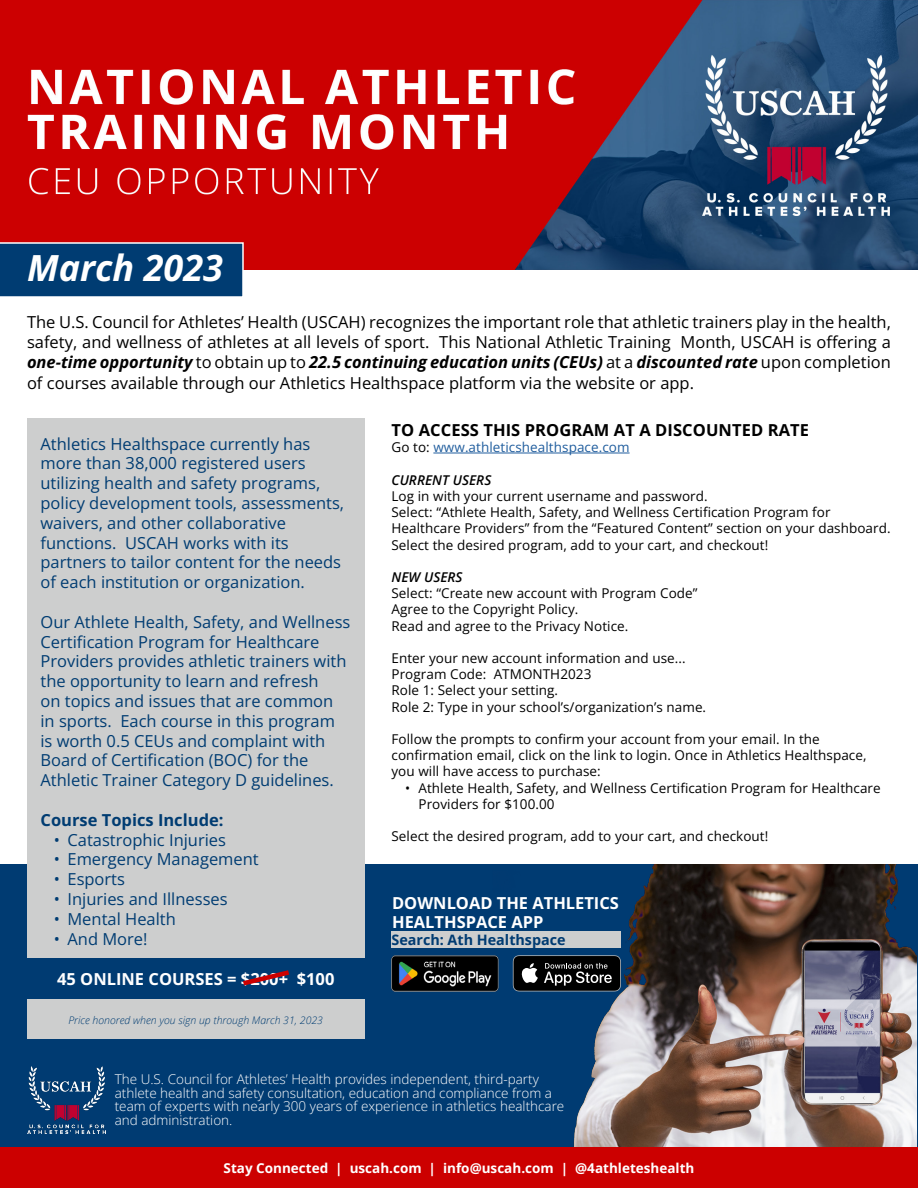
<style>
.page{position:relative;width:918px;height:1188px;background:#fff}
.page>*{position:absolute;margin:0;border:0;box-sizing:border-box;transform-origin:0 0}
.t1{font:italic 700 36px "Open Sans";color:#fff}
.t2{font:16.5px/19.8px "Open Sans";color:#003c72}
.t3{font:16.5px/19.8px "Open Sans";color:#000;text-align:justify}
.t4{font:700 16.5px/19.8px "Open Sans";color:#fff}
.t5{font:700 16.5px "Open Sans";letter-spacing:.005em;color:#000}
.t6{font:700 16.5px "Open Sans";color:#003c72}
.t7{font:700 14.4px "Open Sans";color:#003b72}
.t8{font:13.5px/16.2px "Open Sans";letter-spacing:.005em;color:#000}
.t9{font:300 13.5px/13.5px "Open Sans";color:#fff}
.t10{font:700 13.5px "Open Sans";color:#fff}
.t11{font:13.5px "Open Sans";letter-spacing:.005em;color:#215e9e}
.t12{font:italic 600 13.5px "Open Sans";letter-spacing:.005em;color:#000}
.t13{font:italic 300 10.5px "Open Sans";color:#003c72}
.s1{font-weight:700;font-style:italic}
.s2{color:#000}
</style>
<div class="page">
<img style="left:0;top:0;width:918px;height:270px">
<div style="left:0;top:242px;width:244px;height:55px;background:#003c72"></div>
<div style="left:0;top:864px;width:918px;height:284px;background:#003b72"></div>
<div style="left:27px;top:418px;width:337px;height:622px;background:#cdcece"></div>
<div style="left:14px;top:958px;width:364px;height:41px;background:#003b72"></div>
<img style="left:482px;top:864px;width:435px;height:284px">
<div style="left:0;top:1148px;width:918px;height:40px;background:#c00"></div>
<div style="left:392px;top:932px;width:229px;height:16px;background:#cdcece"></div>
<svg style="left:513px;top:955px;width:108px;height:37px;background:#2e3032"></svg>
<img style="left:392px;top:956px;width:107px;height:35px">
<hr style="left:433px;top:453px;width:197px;height:1px;background:#215e9e">
<img style="left:27px;top:1067px;width:78px;height:66px">
<svg style="left:243px;top:970px;width:47px;height:16px"></svg>
<h1 class="t1" style="left:27px;top:243px;width:198px">March 2023</h1>
<p class="t3" style="left:27px;top:312px;width:866px">The U.S. Council for Athletes’ Health (USCAH) recognizes the important role that athletic trainers play in the health, safety, and wellness of athletes at all levels of sport. This National Athletic Training Month, USCAH is offering a <span class="s1">one-time opportunity</span> to obtain up to <span class="s1">22.5 continuing education units (CEUs)</span> at a <span class="s1">discounted rate</span> upon completion</p>
<p class="t3" style="left:27px;top:373px;width:669px">of courses available through our Athletics Healthspace platform via the website or app.</p>
<p class="t2" style="left:40px;top:433px;width:305px">Athletics Healthspace currently has more than 38,000 registered users utilizing health and safety programs, policy development tools, assessments, waivers, and other collaborative functions. USCAH works with its partners to tailor content for the needs of each institution or organization.</p>
<p class="t2" style="left:40px;top:612px;width:311px">Our Athlete Health, Safety, and Wellness Certification Program for Healthcare Providers provides athletic trainers with the opportunity to learn and refresh<br>on topics and issues that are common in sports. Each course in this program is worth 0.5 CEUs and complaint with Board of Certification (BOC) for the Athletic Trainer Category D guidelines.</p>
<p class="t6" style="left:40px;top:809px;width:185px">Course Topics Include:</p>
<p class="t2" style="left:54px;top:829px;width:174px">• Catastrophic Injuries</p>
<p class="t2" style="left:54px;top:849px;width:206px">• Emergency Management</p>
<p class="t2" style="left:54px;top:869px;width:73px">• Esports</p>
<p class="t2" style="left:54px;top:889px;width:175px">• Injuries and Illnesses</p>
<p class="t2" style="left:54px;top:909px;width:123px">• Mental Health</p>
<p class="t2" style="left:54px;top:928px;width:95px">• And More!</p>
<p class="t4" style="left:57px;top:968px;width:279px">45 ONLINE COURSES = $200+ $100</p>
<p class="t13" style="left:68px;top:1012px;width:256px">Price honored when you sign up through March 31, 2023</p>
<p class="t5" style="left:392px;top:419px;width:419px">TO ACCESS THIS PROGRAM AT A DISCOUNTED RATE</p>
<p class="t11" style="left:392px;top:438px;width:240px"><span class="s2">Go to:</span> www.athleticshealthspace.com</p>
<p class="t12" style="left:392px;top:470px;width:101px">CURRENT USERS</p>
<p class="t8" style="left:392px;top:488px;width:501px">Log in with your current username and password.<br>Select: “Athlete Health, Safety, and Wellness Certification Program for Healthcare Providers” from the “Featured Content” section on your dashboard.<br>Select the desired program, add to your cart, and checkout!</p>
<p class="t12" style="left:392px;top:568px;width:73px">NEW USERS</p>
<p class="t8" style="left:392px;top:585px;width:308px">Select: “Create new account with Program Code”<br>Agree to the Copyright Policy.<br>Read and agree to the Privacy Notice.</p>
<p class="t8" style="left:392px;top:650px;width:316px">Enter your new account information and use...<br>Program Code: ATMONTH2023<br>Role 1: Select your setting.<br>Role 2: Type in your school’s/organization’s name.</p>
<p class="t8" style="left:392px;top:731px;width:477px">Follow the prompts to confirm your account from your email. In the confirmation email, click on the link to login. Once in Athletics Healthspace, you will have access to purchase:</p>
<p class="t8" style="left:418px;top:779px;width:464px;text-indent:-14px">• Athlete Health, Safety, and Wellness Certification Program for Healthcare<br>Providers for $100.00</p>
<p class="t8" style="left:392px;top:828px;width:378px">Select the desired program, add to your cart, and checkout!</p>
<p class="t4" style="left:392px;top:892px;width:228px">DOWNLOAD THE ATHLETICS<br>HEALTHSPACE APP</p>
<p class="t7" style="left:392px;top:930px;width:176px">Search: Ath Healthspace</p>
<p class="t9" style="left:115px;top:1072px;width:451px">The U.S. Council for Athletes’ Health provides independent, third-party athlete health and safety consultation, education and compliance from a team of experts with nearly 300 years of experience in athletics healthcare and administration.</p>
<p class="t10" style="left:224px;top:1159px;width:472px">Stay Connected | uscah.com | info@uscah.com | @4athleteshealth</p>
</div>
